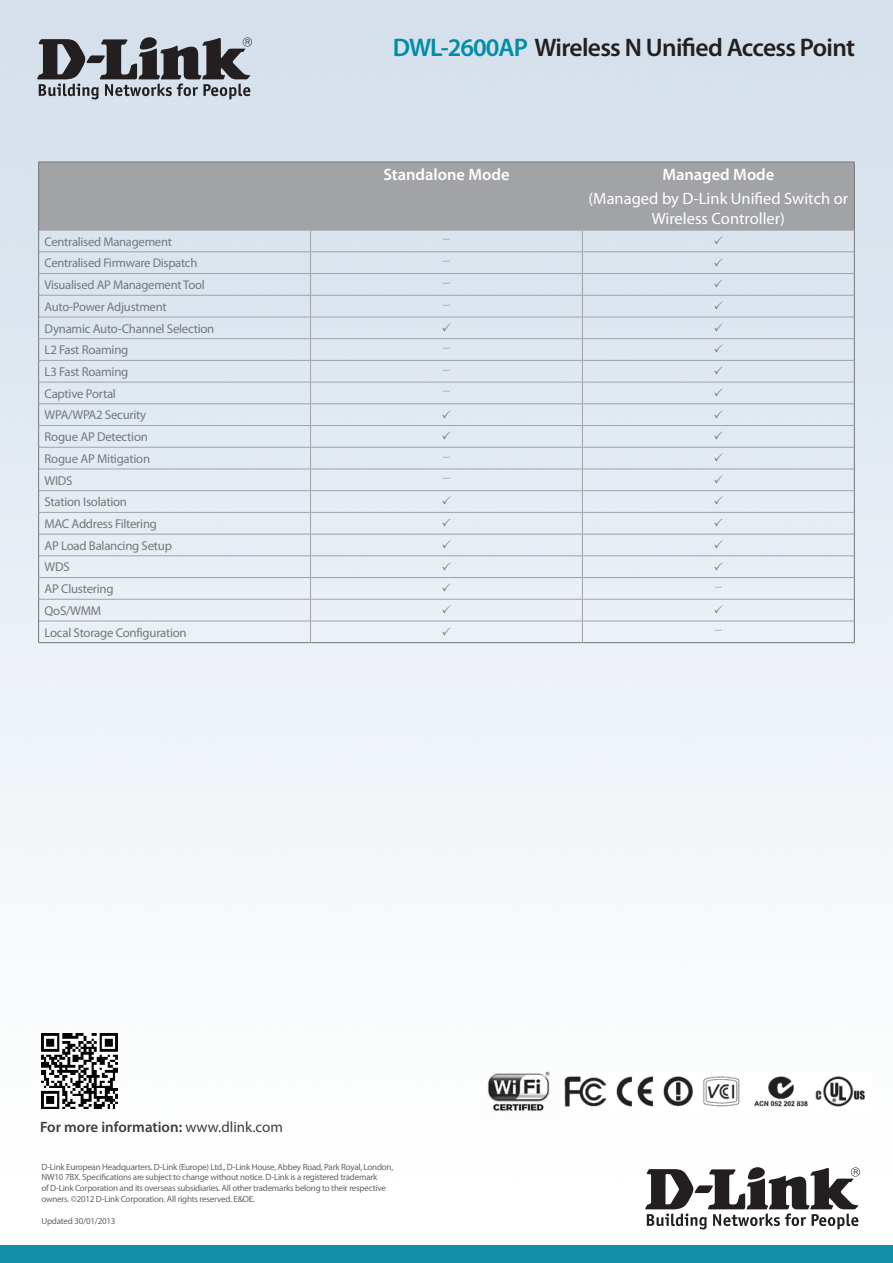
<style>
.page{position:relative;width:893px;height:1263px;background:#fff}
.page>*{position:absolute;margin:0;border:0;box-sizing:border-box;transform-origin:0 0}
.t1{font:600 25.5px "Myriad Pro";letter-spacing:-.03em;color:#231f20}
.Spec_Head{font:16.5px/19.8px "Myriad Pro";color:#fff;text-align:center}
.Spec_Head-2{font:600 16.5px "Myriad Pro";color:#fff}
.t2{font:600 15px "Myriad Pro";color:#3e3e3f}
.Spec_Body{font:12.9px "Myriad Pro";letter-spacing:-.02em;color:#74787d}
.Spec_Body-2{font:12.6px "Myriad Pro";letter-spacing:-.02em;color:#74787d}
.t3{font:9px/10.8px "Myriad Pro";letter-spacing:-.025em;color:#636366}
.Spec_Body_Left{font:7.5px "Myriad Pro";color:#74787d}
.s1{color:#008da8}
.s2{font-weight:400}
</style>
<div class="page">
<img style="left:0;top:0;width:893px;height:1246px">
<svg style="left:37px;top:37px;width:215px;height:62px;background:#868a91"></svg>
<svg style="left:645px;top:1167px;width:215px;height:62px"></svg>
<div style="left:0;top:1246px;width:893px;height:17px;background:#148ea9"></div>
<img style="left:483px;top:1065px;width:76px;height:53px">
<img style="left:561px;top:1073px;width:310px;height:37px">
<div style="left:39px;top:163px;width:815px;height:67px;background:#a1a3a7"></div>
<hr style="left:39px;top:230px;width:272px;height:1px;background:#a1a3a7">
<hr style="left:311px;top:230px;width:271px;height:1px;background:#a1a3a7">
<hr style="left:582px;top:230px;width:272px;height:1px;background:#a1a3a7">
<hr style="left:39px;top:251px;width:272px;height:1px;background:#a1a3a7">
<hr style="left:311px;top:251px;width:271px;height:1px;background:#a1a3a7">
<hr style="left:582px;top:251px;width:272px;height:1px;background:#a1a3a7">
<hr style="left:39px;top:273px;width:272px;height:1px;background:#a1a3a7">
<hr style="left:311px;top:273px;width:271px;height:1px;background:#a1a3a7">
<hr style="left:582px;top:273px;width:272px;height:1px;background:#a1a3a7">
<hr style="left:39px;top:295px;width:272px;height:1px;background:#a1a3a7">
<hr style="left:311px;top:295px;width:271px;height:1px;background:#a1a3a7">
<hr style="left:582px;top:295px;width:272px;height:1px;background:#a1a3a7">
<hr style="left:39px;top:317px;width:272px;height:1px;background:#a1a3a7">
<hr style="left:311px;top:317px;width:271px;height:1px;background:#a1a3a7">
<hr style="left:582px;top:317px;width:272px;height:1px;background:#a1a3a7">
<hr style="left:39px;top:338px;width:272px;height:1px;background:#a1a3a7">
<hr style="left:311px;top:338px;width:271px;height:1px;background:#a1a3a7">
<hr style="left:582px;top:338px;width:272px;height:1px;background:#a1a3a7">
<hr style="left:39px;top:360px;width:272px;height:1px;background:#a1a3a7">
<hr style="left:311px;top:360px;width:271px;height:1px;background:#a1a3a7">
<hr style="left:582px;top:360px;width:272px;height:1px;background:#a1a3a7">
<hr style="left:39px;top:382px;width:272px;height:1px;background:#a1a3a7">
<hr style="left:311px;top:382px;width:271px;height:1px;background:#a1a3a7">
<hr style="left:582px;top:382px;width:272px;height:1px;background:#a1a3a7">
<hr style="left:39px;top:403px;width:272px;height:1px;background:#a1a3a7">
<hr style="left:311px;top:403px;width:271px;height:1px;background:#a1a3a7">
<hr style="left:582px;top:403px;width:272px;height:1px;background:#a1a3a7">
<hr style="left:39px;top:425px;width:272px;height:1px;background:#a1a3a7">
<hr style="left:311px;top:425px;width:271px;height:1px;background:#a1a3a7">
<hr style="left:582px;top:425px;width:272px;height:1px;background:#a1a3a7">
<hr style="left:39px;top:447px;width:272px;height:1px;background:#a1a3a7">
<hr style="left:311px;top:447px;width:271px;height:1px;background:#a1a3a7">
<hr style="left:582px;top:447px;width:272px;height:1px;background:#a1a3a7">
<hr style="left:39px;top:469px;width:272px;height:1px;background:#a1a3a7">
<hr style="left:311px;top:469px;width:271px;height:1px;background:#a1a3a7">
<hr style="left:582px;top:469px;width:272px;height:1px;background:#a1a3a7">
<hr style="left:39px;top:490px;width:272px;height:1px;background:#a1a3a7">
<hr style="left:311px;top:490px;width:271px;height:1px;background:#a1a3a7">
<hr style="left:582px;top:490px;width:272px;height:1px;background:#a1a3a7">
<hr style="left:39px;top:512px;width:272px;height:1px;background:#a1a3a7">
<hr style="left:311px;top:512px;width:271px;height:1px;background:#a1a3a7">
<hr style="left:582px;top:512px;width:272px;height:1px;background:#a1a3a7">
<hr style="left:39px;top:534px;width:272px;height:1px;background:#a1a3a7">
<hr style="left:311px;top:534px;width:271px;height:1px;background:#a1a3a7">
<hr style="left:582px;top:534px;width:272px;height:1px;background:#a1a3a7">
<hr style="left:39px;top:555px;width:272px;height:1px;background:#a1a3a7">
<hr style="left:311px;top:555px;width:271px;height:1px;background:#a1a3a7">
<hr style="left:582px;top:555px;width:272px;height:1px;background:#a1a3a7">
<hr style="left:39px;top:577px;width:272px;height:1px;background:#a1a3a7">
<hr style="left:311px;top:577px;width:271px;height:1px;background:#a1a3a7">
<hr style="left:582px;top:577px;width:272px;height:1px;background:#a1a3a7">
<hr style="left:39px;top:599px;width:272px;height:1px;background:#a1a3a7">
<hr style="left:311px;top:599px;width:271px;height:1px;background:#a1a3a7">
<hr style="left:582px;top:599px;width:272px;height:1px;background:#a1a3a7">
<hr style="left:39px;top:621px;width:272px;height:1px;background:#a1a3a7">
<hr style="left:311px;top:621px;width:271px;height:1px;background:#a1a3a7">
<svg style="left:310px;top:230px;width:1px;height:412px"></svg>
<hr style="left:582px;top:621px;width:272px;height:1px;background:#a1a3a7">
<svg style="left:582px;top:230px;width:1px;height:412px"></svg>
<hr style="left:38px;top:162px;width:273px;height:1px;background:#74787d">
<hr style="left:38px;top:162px;width:1px;height:68px;background:#74787d">
<hr style="left:311px;top:162px;width:271px;height:1px;background:#74787d">
<hr style="left:582px;top:162px;width:273px;height:1px;background:#74787d">
<hr style="left:854px;top:162px;width:1px;height:68px;background:#74787d">
<svg style="left:38px;top:230px;width:1px;height:412px"></svg>
<svg style="left:854px;top:230px;width:1px;height:412px"></svg>
<hr style="left:38px;top:642px;width:273px;height:1px;background:#74787d">
<hr style="left:311px;top:642px;width:271px;height:1px;background:#74787d">
<hr style="left:582px;top:642px;width:273px;height:1px;background:#74787d">
<img style="left:42px;top:1033px;width:75px;height:76px">
<svg style="left:714px;top:236px;width:9px;height:8px"></svg>
<svg style="left:714px;top:258px;width:9px;height:8px"></svg>
<svg style="left:714px;top:279px;width:9px;height:9px"></svg>
<svg style="left:714px;top:301px;width:9px;height:8px"></svg>
<svg style="left:442px;top:323px;width:9px;height:8px"></svg>
<svg style="left:714px;top:323px;width:9px;height:8px"></svg>
<svg style="left:714px;top:345px;width:9px;height:8px"></svg>
<svg style="left:714px;top:366px;width:9px;height:8px"></svg>
<svg style="left:714px;top:388px;width:9px;height:8px"></svg>
<svg style="left:442px;top:410px;width:9px;height:8px"></svg>
<svg style="left:714px;top:410px;width:9px;height:8px"></svg>
<svg style="left:442px;top:431px;width:9px;height:9px"></svg>
<svg style="left:714px;top:431px;width:9px;height:9px"></svg>
<svg style="left:714px;top:453px;width:9px;height:8px"></svg>
<svg style="left:714px;top:475px;width:9px;height:8px"></svg>
<svg style="left:442px;top:496px;width:9px;height:9px"></svg>
<svg style="left:714px;top:496px;width:9px;height:9px"></svg>
<svg style="left:442px;top:518px;width:9px;height:8px"></svg>
<svg style="left:714px;top:518px;width:9px;height:8px"></svg>
<svg style="left:442px;top:540px;width:9px;height:8px"></svg>
<svg style="left:714px;top:540px;width:9px;height:8px"></svg>
<svg style="left:442px;top:562px;width:9px;height:8px"></svg>
<svg style="left:714px;top:562px;width:9px;height:8px"></svg>
<svg style="left:442px;top:583px;width:9px;height:9px"></svg>
<svg style="left:442px;top:605px;width:9px;height:8px"></svg>
<svg style="left:714px;top:605px;width:9px;height:8px"></svg>
<svg style="left:442px;top:627px;width:9px;height:8px"></svg>
<p class="t1" style="left:393px;top:32px;width:464px"><span class="s1">DWL-2600AP</span> Wireless N Unified Access Point</p>
<p class="Spec_Head-2" style="left:383px;top:164px;width:128px">Standalone Mode</p>
<p class="Spec_Head-2" style="left:662px;top:164px;width:114px">Managed Mode</p>
<p class="Spec_Head" style="left:589px;top:189px;width:261px">(Managed by D-Link Unified Switch or<br>Wireless Controller)</p>
<p class="Spec_Body-2" style="left:45px;top:233px;width:129px">Centralised Management</p>
<p class="Spec_Body_Left" style="left:443px;top:234px;width:9px">—</p>
<p class="Spec_Body-2" style="left:45px;top:255px;width:154px">Centralised Firmware Dispatch</p>
<p class="Spec_Body_Left" style="left:443px;top:256px;width:9px">—</p>
<p class="Spec_Body-2" style="left:45px;top:277px;width:162px">Visualised AP Management Tool</p>
<p class="Spec_Body_Left" style="left:443px;top:278px;width:9px">—</p>
<p class="Spec_Body-2" style="left:45px;top:299px;width:123px">Auto-Power Adjustment</p>
<p class="Spec_Body" style="left:45px;top:320px;width:171px">Dynamic Auto-Channel Selection</p>
<p class="Spec_Body" style="left:45px;top:342px;width:85px">L2 Fast Roaming</p>
<p class="Spec_Body_Left" style="left:443px;top:343px;width:9px">—</p>
<p class="Spec_Body" style="left:45px;top:364px;width:85px">L3 Fast Roaming</p>
<p class="Spec_Body" style="left:45px;top:385px;width:73px">Captive Portal</p>
<p class="Spec_Body_Left" style="left:443px;top:386px;width:9px">—</p>
<p class="Spec_Body" style="left:45px;top:407px;width:103px">WPA/WPA2 Security</p>
<p class="Spec_Body" style="left:45px;top:429px;width:105px">Rogue AP Detection</p>
<p class="Spec_Body" style="left:45px;top:450px;width:107px">Rogue AP Mitigation</p>
<p class="Spec_Body" style="left:45px;top:472px;width:30px">WIDS</p>
<p class="Spec_Body_Left" style="left:443px;top:473px;width:9px">—</p>
<p class="Spec_Body" style="left:45px;top:494px;width:84px">Station Isolation</p>
<p class="Spec_Body" style="left:45px;top:516px;width:114px">MAC Address Filtering</p>
<p class="Spec_Body" style="left:45px;top:537px;width:129px">AP Load Balancing Setup</p>
<p class="Spec_Body" style="left:45px;top:559px;width:27px">WDS</p>
<p class="Spec_Body" style="left:45px;top:581px;width:71px">AP Clustering</p>
<p class="Spec_Body_Left" style="left:715px;top:582px;width:9px">—</p>
<p class="Spec_Body" style="left:45px;top:602px;width:58px">QoS/WMM</p>
<p class="Spec_Body" style="left:45px;top:624px;width:144px">Local Storage Configuration</p>
<p class="Spec_Body_Left" style="left:715px;top:625px;width:9px">—</p>
<p class="t2" style="left:40px;top:1118px;width:244px">For more information: <span class="s2">www.dlink.com</span></p>
<p class="t3" style="left:41px;top:1161px;width:353px">D-Link European Headquarters. D-Link (Europe) Ltd., D-Link House, Abbey Road, Park Royal, London, NW10 7BX. Specifications are subject to change without notice. D-Link is a registered trademark<br>of D-Link Corporation and its overseas subsidiaries. All other trademarks belong to their respective owners. ©2012 D-Link Corporation. All rights reserved. E&amp;OE.</p>
<p class="t3" style="left:41px;top:1215px;width:76px">Updated 30/01/2013</p>
</div>
